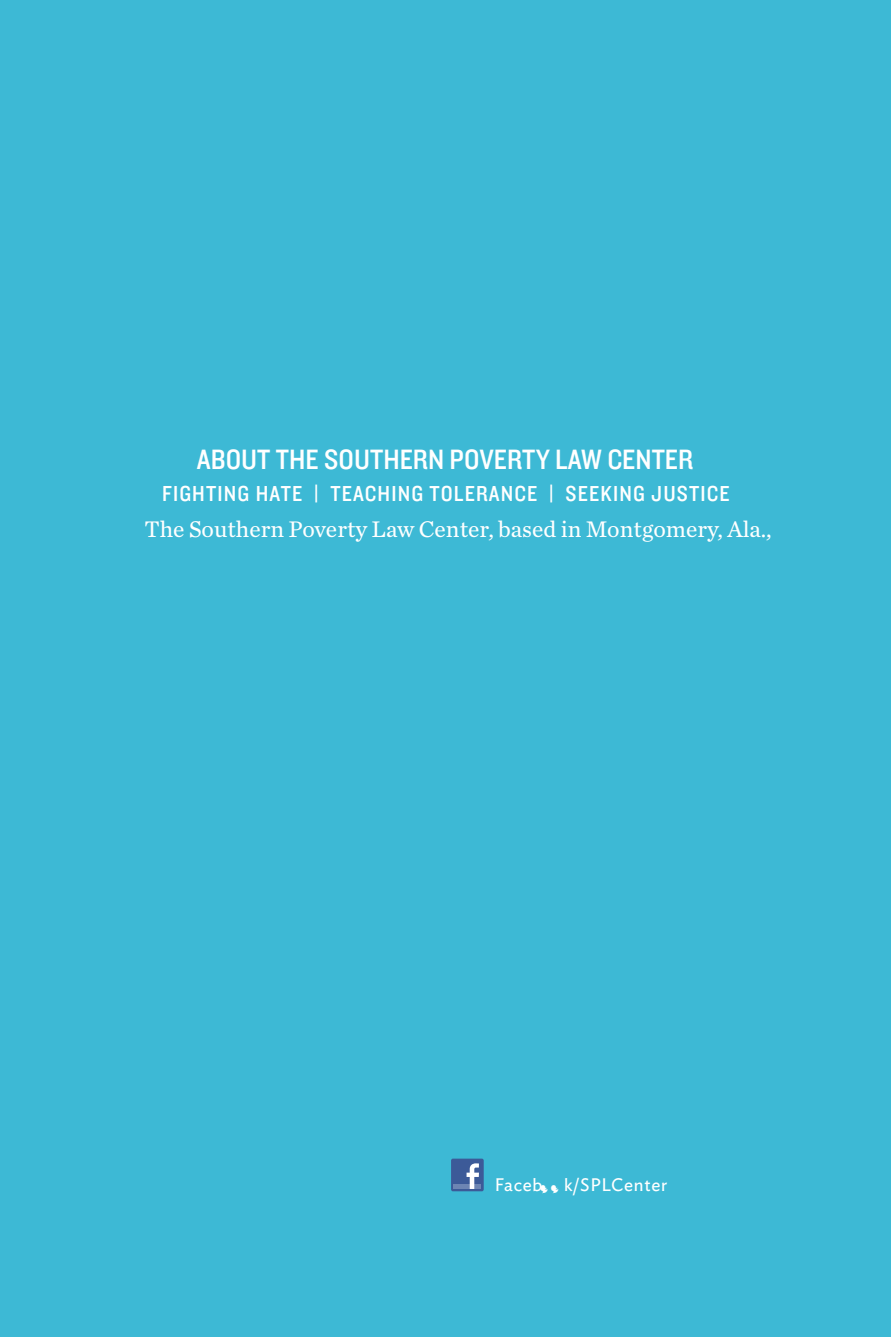
<style>
.page{position:relative;width:891px;height:1337px;background:#fff}
.page>*{position:absolute;margin:0;border:0;box-sizing:border-box;transform-origin:0 0}
.t1{font:29.03px "Knockout HTF30 Junior Welterwt";color:#fff}
.t2{font:23.62px "Chronicle Text G2";color:#fff}
.t3{font:22.5px "Knockout HTF30 Junior Welterwt";letter-spacing:.05em;color:#fff}
.t4{font:18px "Ideal Sans";letter-spacing:.04em;color:#fff}
</style>
<div class="page">
<div style="left:0;top:0;width:891px;height:1336px;background:#3db9d5"></div>
<div style="left:451px;top:1158px;width:33px;height:33px;background:#3c5a98;border-radius:2px"></div>
<div style="left:453px;top:1184px;width:28px;height:5px;background:#6d85b3"></div>
<svg style="left:467px;top:1163px;width:12px;height:26px"></svg>
<p class="t1" style="left:197px;top:444px;width:498px">ABOUT THE SOUTHERN POVERTY LAW CENTER</p>
<p class="t3" style="left:162px;top:482px;width:569px">FIGHTING HATE | TEACHING TOLERANCE | SEEKING JUSTICE</p>
<p class="t2" style="left:145px;top:511px;width:629px">The Southern Poverty Law Center, based in Montgomery, Ala.,</p>
<p class="t4" style="left:495px;top:1170px;width:174px">Facebook/SPLCenter</p>
</div>
